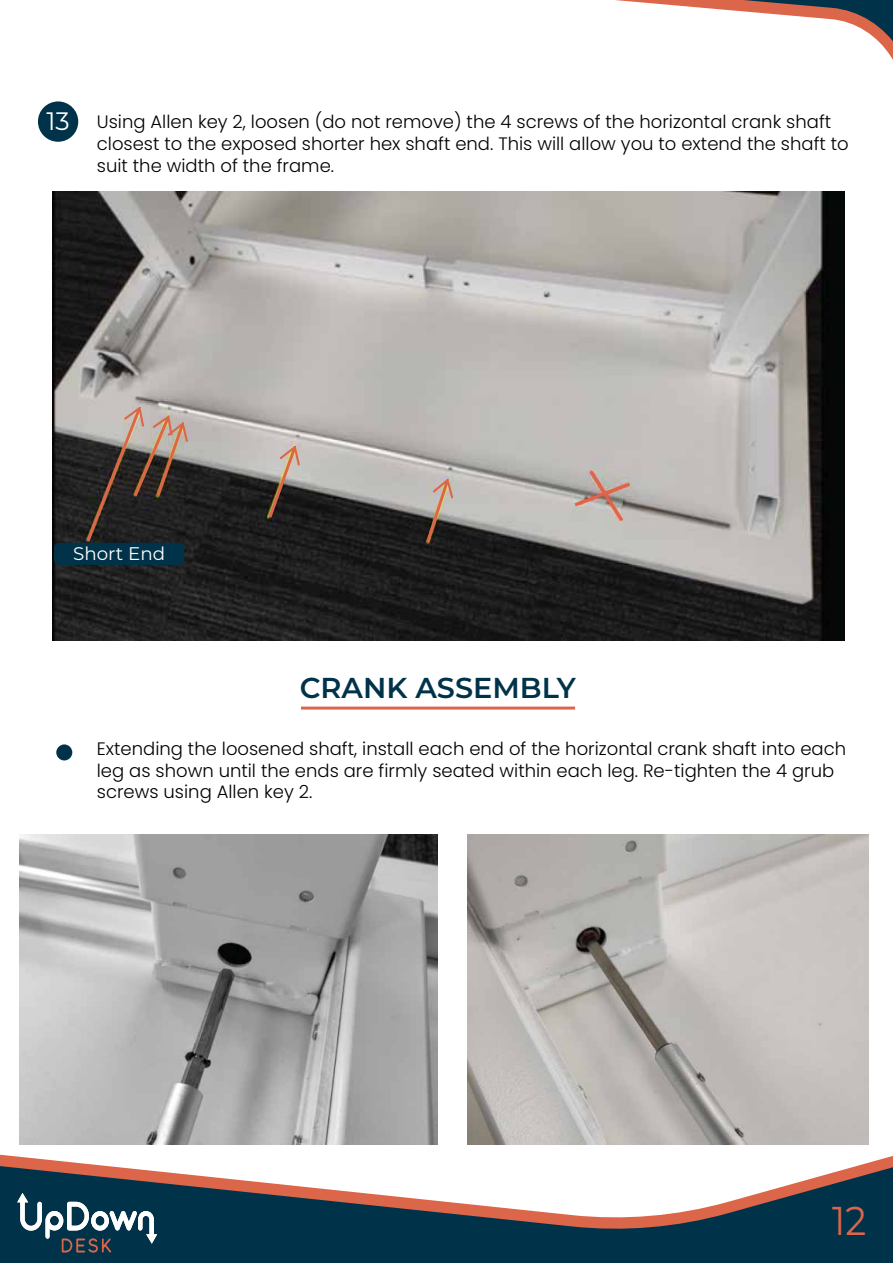
<style>
.page{position:relative;width:893px;height:1263px;background:#fff}
.page>*{position:absolute;margin:0;border:0;box-sizing:border-box;transform-origin:0 0}
.t1{font:40.2px "Montserrat";color:#dc6649;scale:.91 1}
.t2{font:600 28.8px "Montserrat";color:#003349}
.t3{font:18.3px "Montserrat";color:#fff}
.t4{font:300 18px/21.6px "Poppins";color:#010101}
.s1{font-family:"Montserrat";font-weight:400;font-size:25.2px;color:#fff}
</style>
<div class="page">
<img style="left:19px;top:834px;width:418px;height:311px">
<img style="left:52px;top:191px;width:793px;height:449px">
<svg style="left:0;top:1154px;width:893px;height:11px"></svg>
<svg style="left:0;top:1165px;width:893px;height:98px;fill:#003349"></svg>
<svg style="left:615px;top:0;width:278px;height:60px"></svg>
<svg style="left:17px;top:1193px;width:140px;height:59px"></svg>
<svg style="left:84px;top:406px;width:104px;height:139px;background:#5e534e"></svg>
<svg style="left:266px;top:445px;width:34px;height:76px;background:#7c6d64"></svg>
<svg style="left:424px;top:478px;width:29px;height:68px;background:#89786e"></svg>
<svg style="left:571px;top:467px;width:62px;height:57px;background:#bcaba4"></svg>
<div style="left:38px;top:101px;width:40px;height:41px;background:#003349;border-radius:50%"></div>
<div style="left:56px;top:744px;width:16px;height:16px;background:#003349;border-radius:50%"></div>
<div style="left:54px;top:543px;width:130px;height:22px;background:#003349;border-radius:5px"></div>
<img style="left:468px;top:834px;width:400px;height:310px">
<hr style="left:301px;top:706px;width:274px;height:3px;background:#dc6649">
<p class="t4" style="left:97px;top:111px;width:753px;text-indent:-50px"><span class="s1">13</span> Using Allen key 2, loosen (do not remove) the 4 screws of the horizontal crank shaft closest to the exposed shorter hex shaft end. This will allow you to extend the shaft to suit the width of the frame.</p>
<p class="t3" style="left:73px;top:541px;width:93px">Short End</p>
<h2 class="t2" style="left:300px;top:667px;width:278px">CRANK ASSEMBLY</h2>
<p class="t4" style="left:97px;top:738px;width:751px">Extending the loosened shaft, install each end of the horizontal crank shaft into each leg as shown until the ends are firmly seated within each leg. Re-tighten the 4 grub screws using Allen key 2.</p>
<h1 class="t1" style="left:832px;top:1193px;width:39px">12</h1>
</div>
